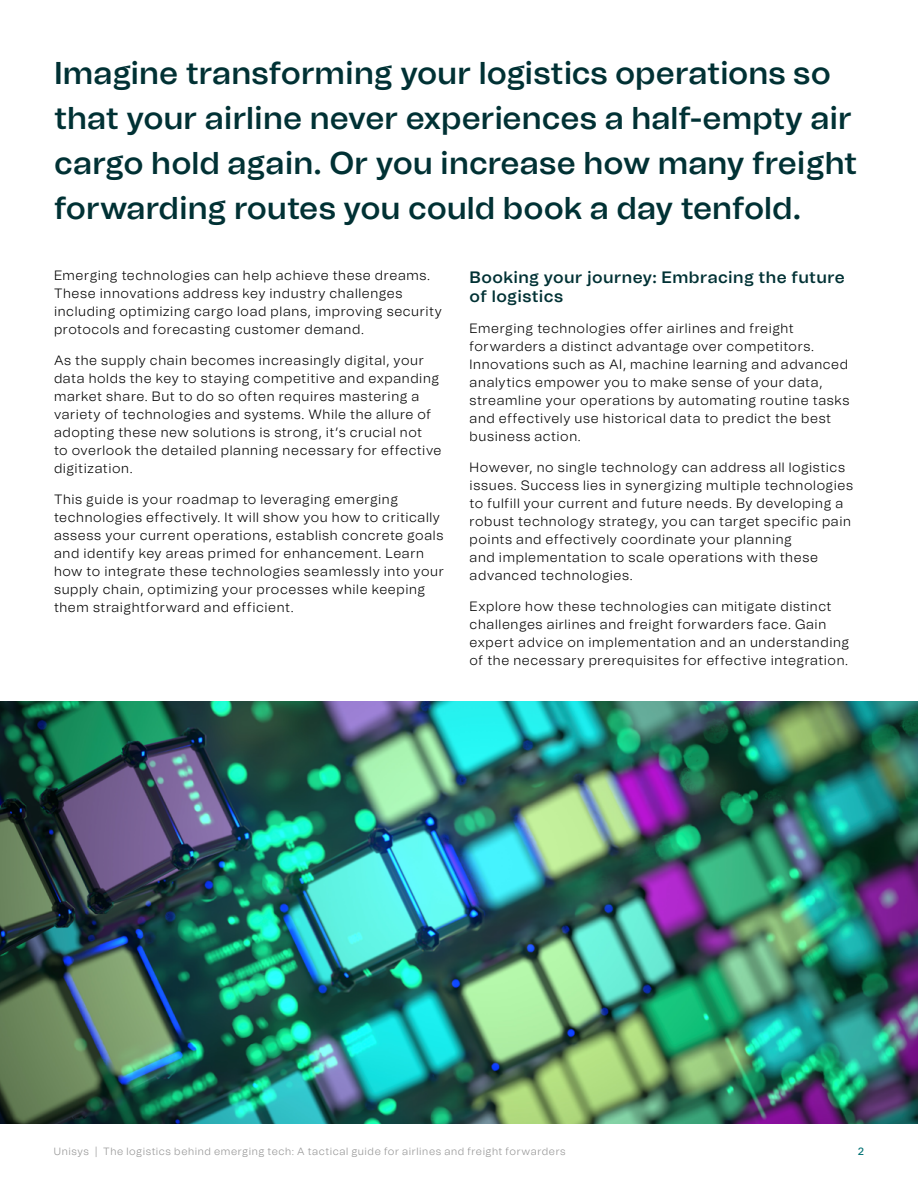
<style>
.page{position:relative;width:918px;height:1188px;background:#fff}
.page>*{position:absolute;margin:0;border:0;box-sizing:border-box;transform-origin:0 0}
.t1{font:600 31.5px/45px "Unisys";color:#003134}
.t2{font:600 16.5px/19.8px "Unisys";letter-spacing:.02em;color:#003134}
.t3{font:300 13.5px/18px "Unisys";letter-spacing:.045em;color:#000}
.t4{font:300 10.5px "Unisys";letter-spacing:.05em;color:#949494}
.t5{font:500 10.5px "Unisys";color:#007173}
</style>
<div class="page">
<img style="left:0;top:702px;width:918px;height:422px">
<h1 class="t1" style="left:54px;top:49px;width:805px">Imagine transforming your logistics operations so that your airline never experiences a half-empty air cargo hold again. Or you increase how many freight forwarding routes you could book a day tenfold.</h1>
<p class="t3" style="left:54px;top:266px;width:390px">Emerging technologies can help achieve these dreams.<br>These innovations address key industry challenges including optimizing cargo load plans, improving security protocols and forecasting customer demand.</p>
<p class="t3" style="left:54px;top:351px;width:389px">As the supply chain becomes increasingly digital, your data holds the key to staying competitive and expanding market share. But to do so often requires mastering a variety of technologies and systems. While the allure of adopting these new solutions is strong, it’s crucial not<br>to overlook the detailed planning necessary for effective digitization.</p>
<p class="t3" style="left:54px;top:490px;width:391px">This guide is your roadmap to leveraging emerging technologies effectively. It will show you how to critically assess your current operations, establish concrete goals and identify key areas primed for enhancement. Learn how to integrate these technologies seamlessly into your supply chain, optimizing your processes while keeping them straightforward and efficient.</p>
<p class="t2" style="left:470px;top:266px;width:377px">Booking your journey: Embracing the future of logistics</p>
<p class="t3" style="left:470px;top:319px;width:381px">Emerging technologies offer airlines and freight forwarders a distinct advantage over competitors.<br>Innovations such as AI, machine learning and advanced analytics empower you to make sense of your data, streamline your operations by automating routine tasks and effectively use historical data to predict the best business action.</p>
<p class="t3" style="left:470px;top:458px;width:385px">However, no single technology can address all logistics issues. Success lies in synergizing multiple technologies to fulfill your current and future needs. By developing a robust technology strategy, you can target specific pain points and effectively coordinate your planning<br>and implementation to scale operations with these advanced technologies.</p>
<p class="t3" style="left:470px;top:597px;width:381px">Explore how these technologies can mitigate distinct challenges airlines and freight forwarders face. Gain expert advice on implementation and an understanding of the necessary prerequisites for effective integration.</p>
<p class="t4" style="left:54px;top:1144px;width:513px">Unisys | The logistics behind emerging tech: A tactical guide for airlines and freight forwarders</p>
<p class="t5" style="left:858px;top:1144px;width:8px">2</p>
</div>
